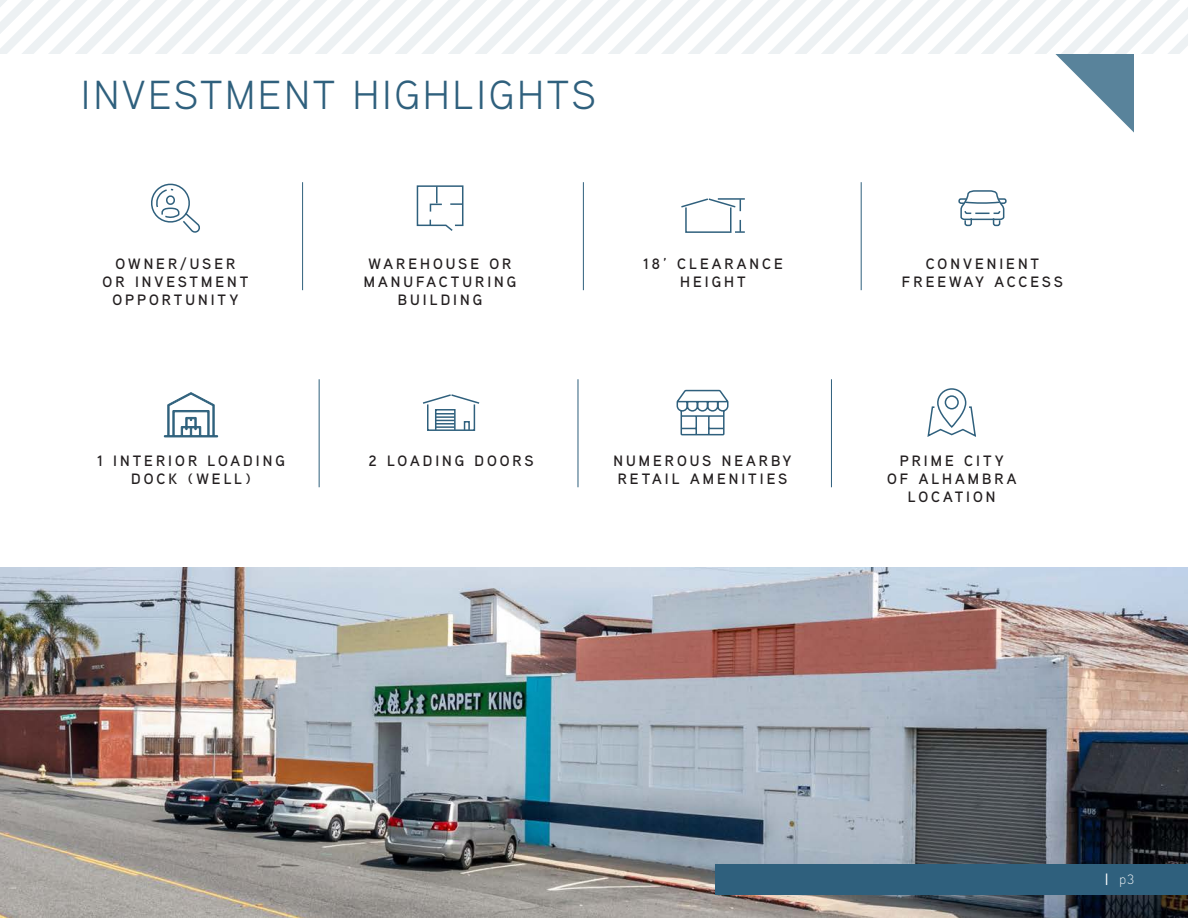
<style>
.page{position:relative;width:1188px;height:918px;background:#fff}
.page>*{position:absolute;margin:0;border:0;box-sizing:border-box;transform-origin:0 0}
.t1{font:40.5px "Aaux Next";letter-spacing:.075em;color:#2f607d}
.Bullet{font:600 15px/18px "Aaux Next";letter-spacing:.2em;color:#231f20;text-align:center}
.t2{font:300 13.5px "Aaux Next";color:#fff}
.s1{font-weight:600}
</style>
<div class="page">
<svg style="left:927px;top:388px;width:49px;height:49px"></svg>
<hr style="left:302px;top:182px;width:1px;height:108px;background:#2f607d">
<hr style="left:583px;top:182px;width:1px;height:108px;background:#2f607d">
<hr style="left:861px;top:182px;width:1px;height:108px;background:#2f607d">
<svg style="left:958px;top:190px;width:49px;height:37px"></svg>
<hr style="left:319px;top:379px;width:1px;height:108px;background:#2f607d">
<hr style="left:578px;top:379px;width:1px;height:108px;background:#2f607d">
<hr style="left:831px;top:379px;width:1px;height:108px;background:#2f607d">
<img style="left:0;top:567px;width:1188px;height:351px">
<svg style="left:0;top:0;width:1188px;height:133px"></svg>
<svg style="left:151px;top:183px;width:49px;height:50px"></svg>
<div style="left:427px;top:404px;width:48px;height:27px;border:2px solid #2f607d"></div>
<svg style="left:422px;top:394px;width:58px;height:11px"></svg>
<div style="left:435px;top:409px;width:21px;height:22px;border:2px solid #2f607d"></div>
<div style="left:464px;top:421px;width:6px;height:10px;border:2px solid #2f607d"></div>
<svg style="left:436px;top:413px;width:19px;height:15px"></svg>
<div style="left:685px;top:207px;width:47px;height:26px;border:2px solid #2f607d"></div>
<svg style="left:681px;top:198px;width:60px;height:13px"></svg>
<svg style="left:735px;top:220px;width:10px;height:13px"></svg>
<hr style="left:718px;top:198px;width:27px;height:2px;background:#2f607d">
<svg style="left:676px;top:389px;width:53px;height:47px"></svg>
<svg style="left:416px;top:185px;width:48px;height:46px"></svg>
<svg style="left:164px;top:392px;width:54px;height:45px"></svg>
<div style="left:716px;top:864px;width:472px;height:30px;background:#2f607d"></div>
<h1 class="t1" style="left:81px;top:68px;width:516px">INVESTMENT HIGHLIGHTS</h1>
<p class="Bullet" style="left:103px;top:254px;width:147px">OWNER/USER<br>OR INVESTMENT<br>OPPORTUNITY</p>
<p class="Bullet" style="left:364px;top:254px;width:154px">WAREHOUSE OR<br>MANUFACTURING<br>BUILDING</p>
<p class="Bullet" style="left:643px;top:254px;width:141px">18’ CLEARANCE<br>HEIGHT</p>
<p class="Bullet" style="left:902px;top:254px;width:163px">CONVENIENT<br>FREEWAY ACCESS</p>
<p class="Bullet" style="left:97px;top:451px;width:189px">1 INTERIOR LOADING<br>DOCK (WELL)</p>
<p class="Bullet" style="left:368px;top:451px;width:167px">2 LOADING DOORS</p>
<p class="Bullet" style="left:614px;top:451px;width:179px;text-align:left">NUMEROUS NEARBY<br>RETAIL AMENITIES</p>
<p class="Bullet" style="left:887px;top:451px;width:131px">PRIME CITY<br>OF ALHAMBRA<br>LOCATION</p>
<p class="t2" style="left:1105px;top:870px;width:31px"><span class="s1">|</span> p3</p>
</div>
